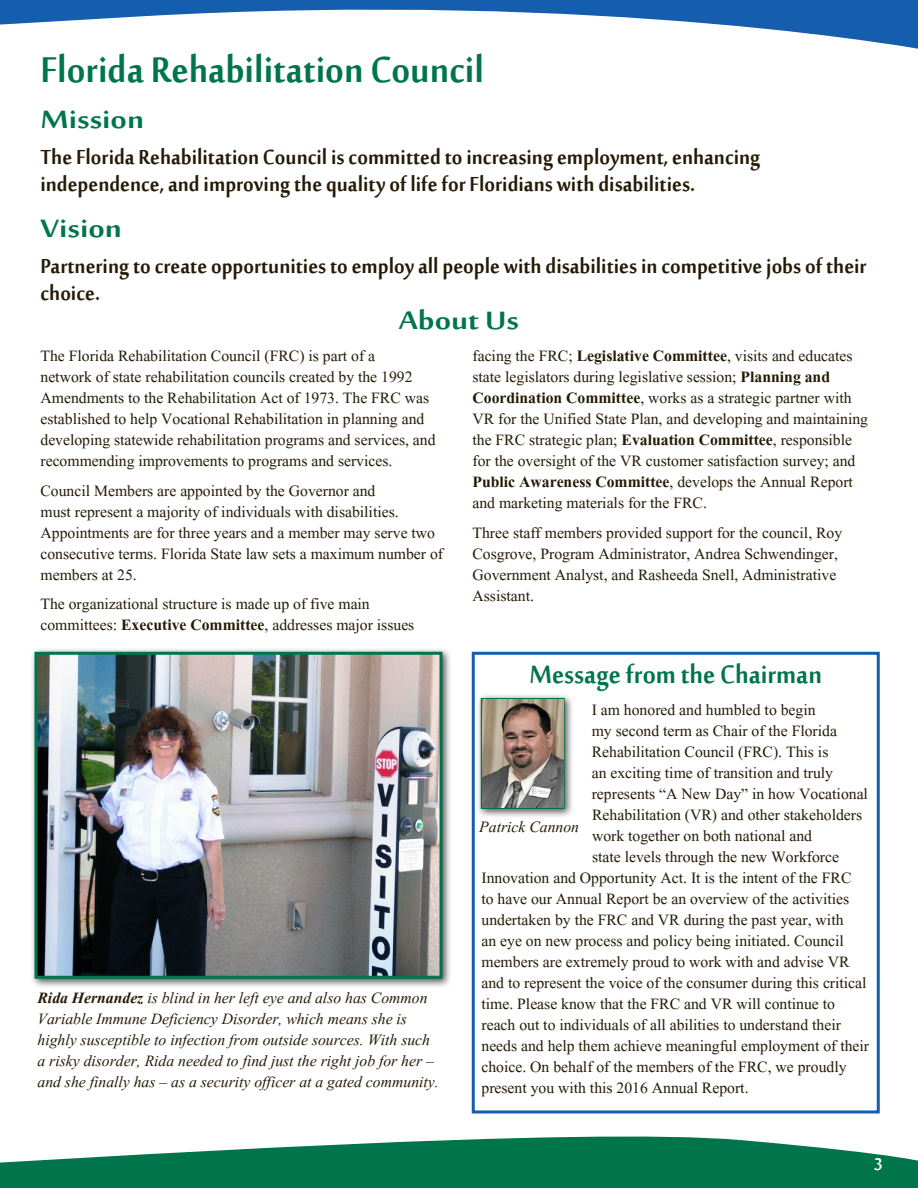
<style>
.page{position:relative;width:918px;height:1188px;background:#fff}
.page>*{position:absolute;margin:0;border:0;box-sizing:border-box;transform-origin:0 0}
.Body{font:700 49.5px "Sakkal Majalla";color:#00754b;scale:.91 1}
.Headline_Style{font:700 34.65px "Sakkal Majalla";color:#00754b;scale:.91 1}
.Body-2{font:700 34.65px "Sakkal Majalla";color:#00754b;scale:1.14 1}
.Headline_Style-2{font:700 34.65px "Sakkal Majalla";color:#00754b;scale:1.14 1}
.Body-3{font:700 28.05px/27px "Sakkal Majalla";color:#251a05;scale:.91 1}
.t1{font:700 23.1px "Sakkal Majalla";color:#fff;scale:.91 1}
.Body-4{font:19.5px/21px "Aparajita";color:#251a05}
.Body-5{font:italic 19.5px/21px "Aparajita";color:#251a05}
.s1{font-weight:700}
</style>
<div class="page">
<svg style="left:0;top:0;width:918px;height:49px"></svg>
<svg style="left:0;top:1136px;width:918px;height:52px"></svg>
<div style="left:472px;top:652px;width:408px;height:461px;border:3px solid #145ead"></div>
<div style="left:476px;top:693px;width:98px;height:126px;background:#231f20;opacity:.75"></div>
<div style="left:481px;top:698px;width:84px;height:111px;border:3px solid #00754b"></div>
<div style="left:30px;top:647px;width:422px;height:341px;background:#231f20;opacity:.75"></div>
<img style="left:38px;top:656px;width:400px;height:319px">
<div style="left:34px;top:652px;width:408px;height:327px;border:3px solid #00754b"></div>
<img style="left:482px;top:699px;width:81px;height:108px">
<p class="Body" style="left:40px;top:42px;width:489px">Florida Rehabilitation Council</p>
<p class="Body-2" style="left:40px;top:100px;width:92px">Mission</p>
<p class="Body-3" style="left:40px;top:146px;width:793px">The Florida Rehabilitation Council is committed to increasing employment, enhancing independence, and improving the quality of life for Floridians with disabilities.</p>
<p class="Body-2" style="left:40px;top:210px;width:73px">Vision</p>
<p class="Body-3" style="left:40px;top:255px;width:909px">Partnering to create opportunities to employ all people with disabilities in competitive jobs of their choice.</p>
<h1 class="Headline_Style-2" style="left:399px;top:301px;width:107px">About Us</h1>
<p class="Body-4" style="left:40px;top:347px;width:397px">The Florida Rehabilitation Council (FRC) is part of a<br>network of state rehabilitation councils created by the 1992<br>Amendments to the Rehabilitation Act of 1973. The FRC was established to help Vocational Rehabilitation in planning and developing statewide rehabilitation programs and services, and recommending improvements to programs and services.</p>
<p class="Body-4" style="left:40px;top:482px;width:404px">Council Members are appointed by the Governor and<br>must represent a majority of individuals with disabilities.<br>Appointments are for three years and a member may serve two consecutive terms. Florida State law sets a maximum number of members at 25.</p>
<p class="Body-4" style="left:40px;top:595px;width:375px">The organizational structure is made up of five main committees: <span class="s1">Executive Committee</span>, addresses major issues</p>
<p class="Body-4" style="left:473px;top:347px;width:397px">facing the FRC; <span class="s1">Legislative Committee</span>, visits and educates state legislators during legislative session; <span class="s1">Planning and Coordination Committee</span>, works as a strategic partner with VR for the Unified State Plan, and developing and maintaining the FRC strategic plan; <span class="s1">Evaluation Committee</span>, responsible for the oversight of the VR customer satisfaction survey; and <span class="s1">Public Awareness Committee</span>, develops the Annual Report and marketing materials for the FRC.</p>
<p class="Body-4" style="left:473px;top:524px;width:371px">Three staff members provided support for the council, Roy Cosgrove, Program Administrator, Andrea Schwendinger, Government Analyst, and Rasheeda Snell, Administrative Assistant.</p>
<p class="Body-5" style="left:38px;top:989px;width:403px"><span class="s1">Rida Hernandez</span> is blind in her left eye and also has Common Variable Immune Deficiency Disorder, which means she is highly susceptible to infection from outside sources. With such a risky disorder, Rida needed to find just the right job for her – and she finally has – as a security officer at a gated community.</p>
<h1 class="Headline_Style" style="left:529px;top:655px;width:323px">Message from the Chairman</h1>
<p class="Body-4" style="left:592px;top:701px;width:225px">I am honored and humbled to begin</p>
<p class="Body-4" style="left:592px;top:722px;width:247px">my second term as Chair of the Florida</p>
<p class="Body-4" style="left:592px;top:743px;width:238px">Rehabilitation Council (FRC). This is</p>
<p class="Body-4" style="left:592px;top:764px;width:243px">an exciting time of transition and truly</p>
<p class="Body-4" style="left:592px;top:785px;width:278px">represents “A New Day” in how Vocational</p>
<p class="Body-4" style="left:592px;top:806px;width:272px">Rehabilitation (VR) and other stakeholders</p>
<p class="Body-4" style="left:592px;top:827px;width:221px">work together on both national and</p>
<p class="Body-4" style="left:592px;top:848px;width:249px">state levels through the new Workforce</p>
<p class="Body-4" style="left:481px;top:869px;width:371px">Innovation and Opportunity Act. It is the intent of the FRC</p>
<p class="Body-4" style="left:481px;top:890px;width:369px">to have our Annual Report be an overview of the activities</p>
<p class="Body-4" style="left:481px;top:911px;width:364px">undertaken by the FRC and VR during the past year, with</p>
<p class="Body-4" style="left:481px;top:932px;width:364px">an eye on new process and policy being initiated. Council</p>
<p class="Body-4" style="left:481px;top:953px;width:370px">members are extremely proud to work with and advise VR</p>
<p class="Body-4" style="left:481px;top:974px;width:387px">and to represent the voice of the consumer during this critical</p>
<p class="Body-4" style="left:481px;top:995px;width:355px">time. Please know that the FRC and VR will continue to</p>
<p class="Body-4" style="left:481px;top:1016px;width:361px">reach out to individuals of all abilities to understand their</p>
<p class="Body-4" style="left:481px;top:1037px;width:389px">needs and help them achieve meaningful employment of their</p>
<p class="Body-4" style="left:481px;top:1058px;width:367px">choice. On behalf of the members of the FRC, we proudly</p>
<p class="Body-4" style="left:481px;top:1079px;width:269px">present you with this 2016 Annual Report.</p>
<p class="Body-5" style="left:479px;top:818px;width:101px">Patrick Cannon</p>
<p class="t1" style="left:874px;top:1151px;width:11px">3</p>
</div>
